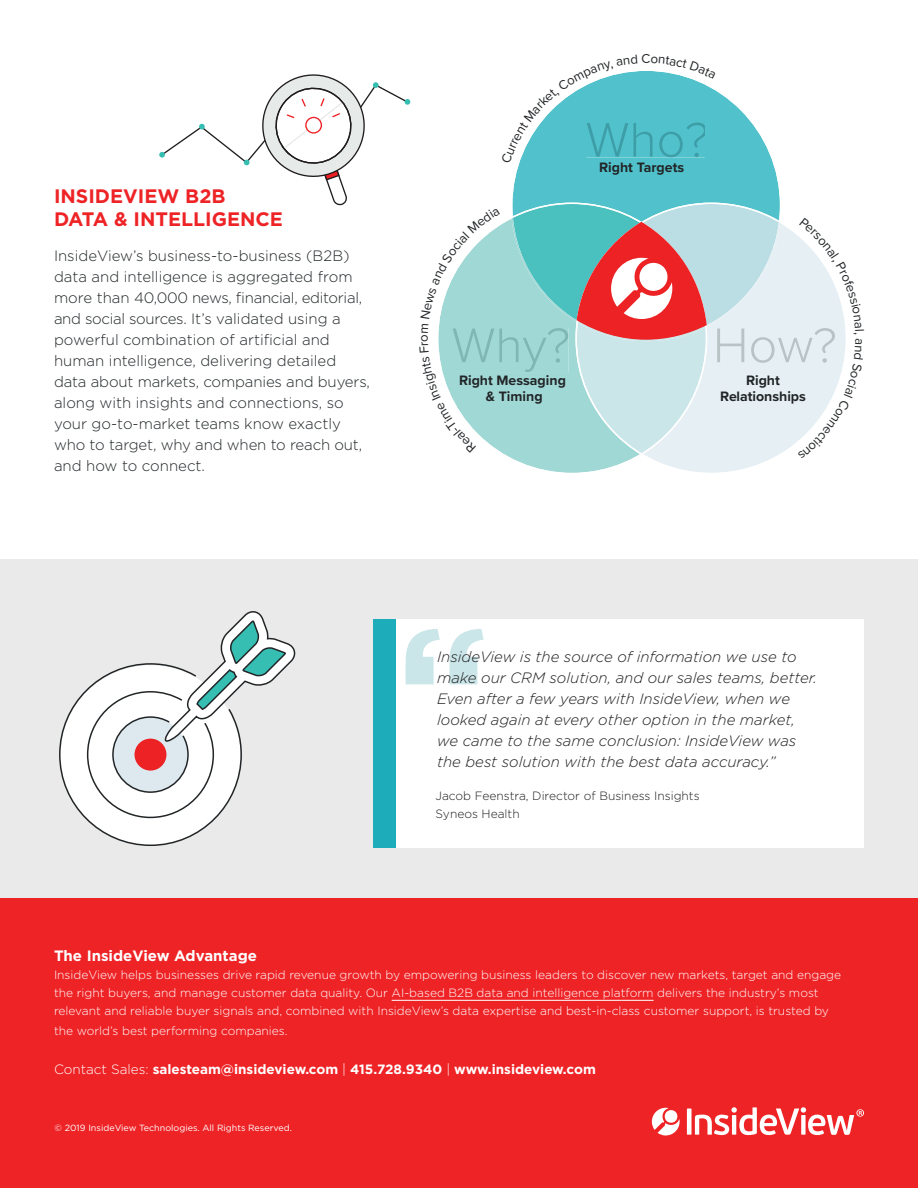
<style>
.page{position:relative;width:918px;height:1188px;background:#fff}
.page>*{position:absolute;margin:0;border:0;box-sizing:border-box;transform-origin:0 0}
.t1{font:700 172.5px "Gotham HTF";color:#cbe6e9}
.t2{font:300 50.4px "Proxima Nova";color:#3e9ea8}
.t3{font:300 50.4px "Proxima Nova";color:#80b7b5}
.t4{font:300 50.4px "Proxima Nova";color:#b8c3c6}
.t5{font:700 19.5px/23.4px "Gotham";color:#ee2326}
.t6{font:300 15px/21px "Gotham";color:#212628}
.t7{font:italic 300 15px/21px "Gotham HTF";color:#201d1e}
.t8{font:700 15px "Gotham";color:#fff}
.t9{font:700 14.1px/16.2px "Proxima Nova";color:#222527;text-align:center}
.t10{font:700 13.5px "Gotham";color:#fff}
.t11{font:13.2px "Proxima Nova";color:#222527}
.t12{font:300 12px/18px "Gotham";color:#fff}
.t13{font:300 12px/18px "Gotham HTF";color:#201d1e}
.t14{font:9px "Gotham";color:#fff}
.s1{font-weight:300}
</style>
<div class="page">
<div style="left:0;top:560px;width:918px;height:349px;background:#eaeaea"></div>
<div style="left:0;top:899px;width:918px;height:289px;background:#ee2326"></div>
<hr style="left:392px;top:1000px;width:262px;height:1px;background:#fff">
<div style="left:687px;top:1109px;width:5px;height:26px;background:#fff"></div>
<svg style="left:652px;top:1108px;width:28px;height:28px"></svg>
<svg style="left:695px;top:1107px;width:169px;height:28px"></svg>
<div style="left:388px;top:619px;width:476px;height:229px;background:#fff"></div>
<svg style="left:502px;top:453px;width:73px;height:20px"></svg>
<svg style="left:575px;top:223px;width:223px;height:250px;fill:#e6eff4"></svg>
<div style="left:717px;top:328px;width:118px;height:35px;background:#e6eff4"></div>
<div style="left:373px;top:619px;width:22px;height:229px;background:#1dadba"></div>
<svg style="left:159px;top:74px;width:252px;height:131px"></svg>
<svg style="left:59px;top:611px;width:237px;height:235px"></svg>
<svg style="left:798px;top:236px;width:48px;height:205px"></svg>
<svg style="left:438px;top:71px;width:342px;height:382px"></svg>
<h2 class="t2" style="left:586px;top:102px;width:125px">Who?</h2>
<h3 class="t5" style="left:54px;top:184px;width:231px">INSIDEVIEW B2B<br>DATA &amp; INTELLIGENCE</h3>
<p class="t6" style="left:54px;top:244px;width:318px">InsideView’s business-to-business (B2B) data and intelligence is aggregated from more than 40,000 news, financial, editorial, and social sources. It’s validated using a powerful combination of artificial and human intelligence, delivering detailed data about markets, companies and buyers, along with insights and connections, so your go-to-market teams know exactly who to target, why and when to reach out, and how to connect.</p>
<p class="t9" style="left:599px;top:159px;width:87px">Right Targets</p>
<p class="t11" style="left:414px;top:342px;width:9px;rotate:-90deg">o</p>
<h2 class="t3" style="left:452px;top:308px;width:120px">Why?</h2>
<h2 class="t4" style="left:713px;top:308px;width:125px">How?</h2>
<p class="t9" style="left:459px;top:372px;width:108px">Right Messaging &amp; Timing</p>
<p class="t9" style="left:720px;top:372px;width:87px">Right<br>Relationships</p>
<h1 class="t1" style="left:396px;top:590px;width:95px">“</h1>
<p class="t7" style="left:437px;top:646px;width:381px">InsideView is the source of information we use to make our CRM solution, and our sales teams, better.<br>Even after a few years with InsideView, when we looked again at every other option in the market, we came to the same conclusion: InsideView was the best solution with the best data accuracy.”</p>
<p class="t13" style="left:435px;top:786px;width:266px">Jacob Feenstra, Director of Business Insights<br>Syneos Health</p>
<p class="t8" style="left:54px;top:946px;width:205px">The InsideView Advantage</p>
<p class="t12" style="left:54px;top:966px;width:789px">InsideView helps businesses drive rapid revenue growth by empowering business leaders to discover new markets, target and engage the right buyers, and manage customer data quality. Our AI-based B2B data and intelligence platform delivers the industry’s most relevant and reliable buyer signals and, combined with InsideView’s data expertise and best-in-class customer support, is trusted by</p>
<p class="t12" style="left:54px;top:1021px;width:235px">the world’s best performing companies.</p>
<p class="t10" style="left:54px;top:1060px;width:543px"><span class="s1">Contact Sales:</span> salesteam@insideview.com <span class="s1">|</span> 415.728.9340 <span class="s1">|</span> www.insideview.com</p>
<p class="t14" style="left:55px;top:1122px;width:239px">© 2019 InsideView Technologies. All Rights Reserved.</p>
</div>
